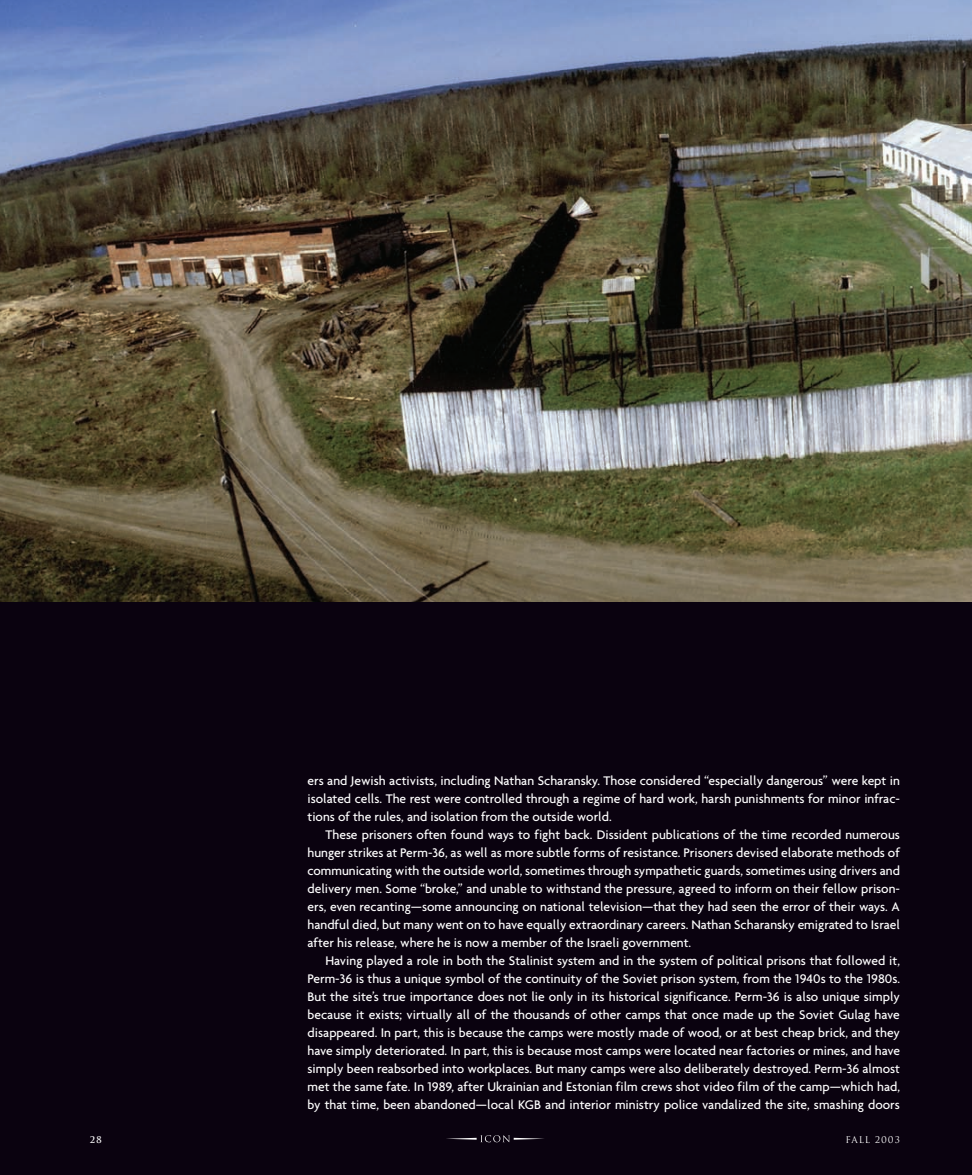
<style>
.page{position:relative;width:972px;height:1175px;background:#fff}
.page>*{position:absolute;margin:0;border:0;box-sizing:border-box;transform-origin:0 0}
.Agenda_Body_Text{font:500 13.5px/18px "Agenda";color:#fff;text-align:justify}
.t1{font:9px "Trajan";letter-spacing:.1em;color:#fff}
.t2{font:700 9px "Trajan";color:#fff}
</style>
<div class="page">
<div style="left:0;top:230px;width:972px;height:944px;background:#0a020f"></div>
<svg style="left:446px;top:1135px;width:98px;height:7px"></svg>
<img style="left:0;top:0;width:972px;height:602px">
<p class="Agenda_Body_Text" style="left:308px;top:771px;width:594px">ers and Jewish activists, including Nathan Scharansky. Those considered “especially dangerous” were kept in isolated cells. The rest were controlled through a regime of hard work, harsh punishments for minor infrac&shy;tions of the rules, and isolation from the outside world.</p>
<p class="Agenda_Body_Text" style="left:308px;top:825px;width:594px;text-indent:18px">These prisoners often found ways to fight back. Dissident publications of the time recorded numerous hunger strikes at Perm-36, as well as more subtle forms of resistance. Prisoners devised elaborate methods of communicating with the outside world, sometimes through sympathetic guards, sometimes using drivers and delivery men. Some “broke,” and unable to withstand the pressure, agreed to inform on their fellow prison&shy;ers, even recanting—some announcing on national television—that they had seen the error of their ways. A handful died, but many went on to have equally extraordinary careers. Nathan Scharansky emigrated to Israel after his release, where he is now a member of the Israeli government.</p>
<p class="Agenda_Body_Text" style="left:308px;top:951px;width:594px;text-indent:18px">Having played a role in both the Stalinist system and in the system of political prisons that followed it, Perm-36 is thus a unique symbol of the continuity of the Soviet prison system, from the 1940s to the 1980s.<br>But the site’s true importance does not lie only in its historical significance. Perm-36 is also unique simply because it exists; virtually all of the thousands of other camps that once made up the Soviet Gulag have disappeared. In part, this is because the camps were mostly made of wood, or at best cheap brick, and they have simply deteriorated. In part, this is because most camps were located near factories or mines, and have simply been reabsorbed into workplaces. But many camps were also deliberately destroyed. Perm-36 almost met the same fate. In 1989, after Ukrainian and Estonian film crews shot video film of the camp—which had, by that time, been abandoned—local KGB and interior ministry police vandalized the site, smashing doors</p>
<p class="t2" style="left:90px;top:1134px;width:13px">28</p>
<p class="t1" style="left:846px;top:1134px;width:56px">fall 2003</p>
</div>
